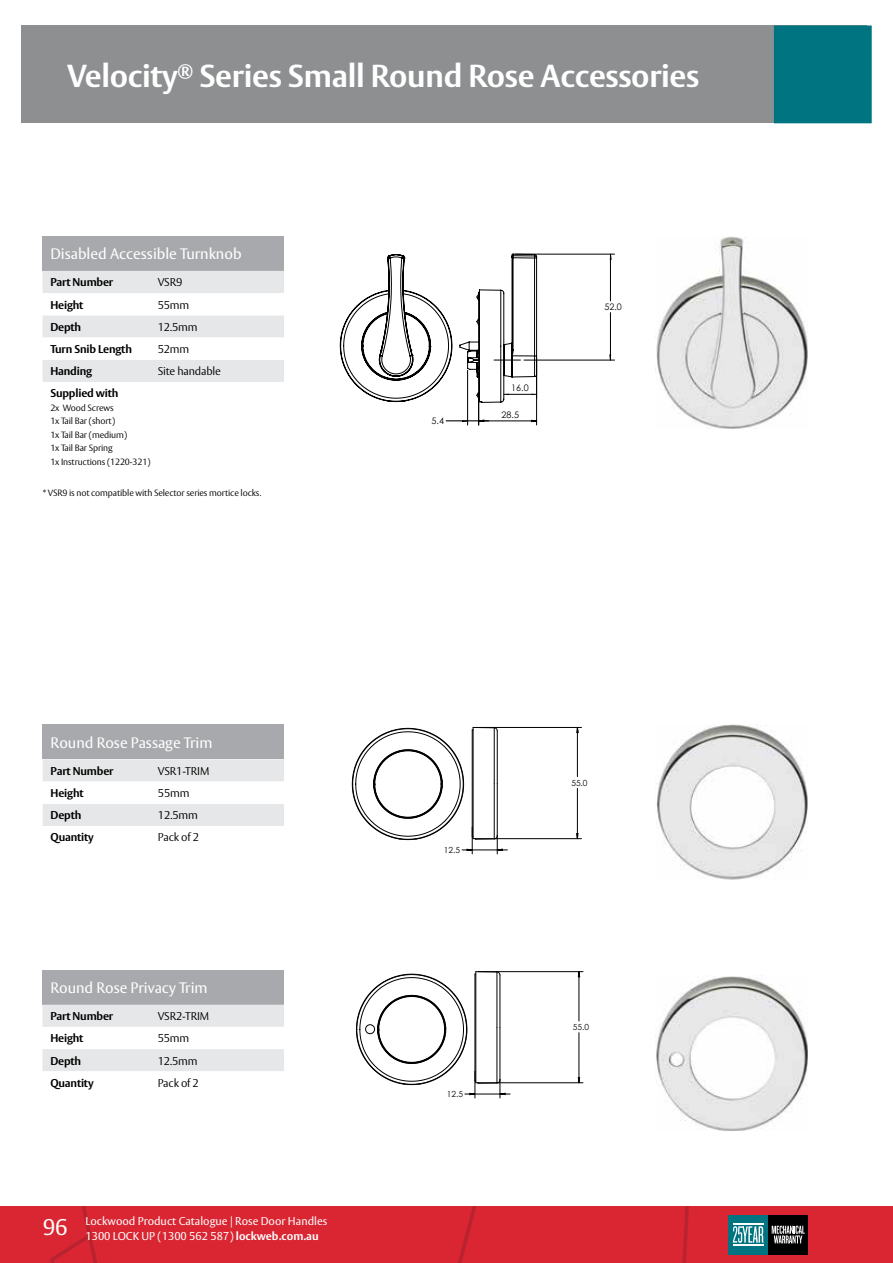
<style>
.page{position:relative;width:893px;height:1263px;background:#fff}
.page>*{position:absolute;margin:0;border:0;box-sizing:border-box;transform-origin:0 0}
.t1{font:700 31.5px "ASSA Vesta";letter-spacing:-.01em;color:#fff}
.t2{font:22.5px "ASSA Vesta";color:#fff}
.t3{font:15px "ASSA Vesta";color:#fff}
.t4{font:700 11.25px "ASSA Vesta";letter-spacing:-.015em;color:#000}
.t5{font:300 11.25px "ASSA Vesta";letter-spacing:-.015em;color:#000}
.t6{font:11.25px/15px "ASSA Vesta";color:#fff}
.t7{font:300 9px/13.5px "ASSA Vesta";letter-spacing:-.015em;color:#000}
.t8{font:9px "Century Gothic";color:#000}
.t9{font:8.4px "Century Gothic";color:#000}
.s1{font-weight:700}
</style>
<div class="page">
<div style="left:0;top:1206px;width:892px;height:57px;background:#d92632"></div>
<svg style="left:57px;top:1206px;width:37px;height:34px"></svg>
<svg style="left:892px;top:1206px;width:1px;height:57px"></svg>
<div style="left:728px;top:1215px;width:40px;height:40px;background:#007481"></div>
<div style="left:768px;top:1215px;width:40px;height:40px;background:#000"></div>
<svg style="left:772px;top:1225px;width:33px;height:18px"></svg>
<svg style="left:733px;top:1226px;width:30px;height:17px"></svg>
<hr style="left:733px;top:1224px;width:30px;height:1px;background:#fff">
<hr style="left:733px;top:1244px;width:30px;height:1px;background:#fff">
<div style="left:21px;top:26px;width:846px;height:97px;background:#8d8f91"></div>
<div style="left:774px;top:26px;width:98px;height:97px;background:#007481"></div>
<hr style="left:610px;top:254px;width:1px;height:47px;background:#000">
<hr style="left:610px;top:313px;width:1px;height:47px;background:#000">
<hr style="left:515px;top:254px;width:100px;height:1px;background:#000">
<hr style="left:524px;top:360px;width:91px;height:1px;background:#000">
<svg style="left:609px;top:253px;width:3px;height:7px"></svg>
<svg style="left:609px;top:354px;width:3px;height:7px"></svg>
<svg style="left:340px;top:253px;width:197px;height:172px"></svg>
<img style="left:656px;top:237px;width:152px;height:191px">
<img style="left:656px;top:724px;width:152px;height:156px">
<hr style="left:577px;top:788px;width:1px;height:51px;background:#000">
<hr style="left:577px;top:727px;width:1px;height:50px;background:#000">
<hr style="left:475px;top:838px;width:106px;height:1px;background:#000">
<hr style="left:475px;top:727px;width:106px;height:1px;background:#000">
<svg style="left:576px;top:833px;width:3px;height:6px"></svg>
<svg style="left:352px;top:727px;width:155px;height:127px"></svg>
<div style="left:43px;top:724px;width:241px;height:35px;background:#a7a9ac"></div>
<svg style="left:43px;top:759px;width:241px;height:67px"></svg>
<img style="left:656px;top:976px;width:152px;height:154px">
<hr style="left:579px;top:1033px;width:1px;height:50px;background:#000">
<hr style="left:579px;top:972px;width:1px;height:49px;background:#000">
<hr style="left:478px;top:1082px;width:105px;height:1px;background:#000">
<hr style="left:478px;top:971px;width:105px;height:1px;background:#000">
<svg style="left:356px;top:971px;width:154px;height:127px"></svg>
<div style="left:43px;top:970px;width:241px;height:35px;background:#a7a9ac"></div>
<svg style="left:43px;top:1005px;width:241px;height:66px"></svg>
<div style="left:43px;top:236px;width:241px;height:35px;background:#a7a9ac"></div>
<svg style="left:43px;top:271px;width:241px;height:111px"></svg>
<h1 class="t1" style="left:67px;top:56px;width:633px">Velocity<sup>®</sup> Series Small Round Rose Accessories</h1>
<h3 class="t3" style="left:50px;top:245px;width:193px">Disabled Accessible Turnknob</h3>
<p class="t4" style="left:50px;top:275px;width:64px">Part Number</p>
<p class="t5" style="left:158px;top:276px;width:26px">VSR9</p>
<p class="t4" style="left:50px;top:298px;width:35px">Height</p>
<p class="t5" style="left:158px;top:298px;width:33px">55mm</p>
<p class="t4" style="left:50px;top:320px;width:32px">Depth</p>
<p class="t5" style="left:158px;top:320px;width:41px">12.5mm</p>
<p class="t4" style="left:50px;top:342px;width:83px">Turn Snib Length</p>
<p class="t5" style="left:158px;top:342px;width:33px">52mm</p>
<p class="t4" style="left:50px;top:364px;width:43px">Handing</p>
<p class="t5" style="left:158px;top:364px;width:65px">Site handable</p>
<p class="t4" style="left:50px;top:386px;width:70px">Supplied with</p>
<p class="t7" style="left:50px;top:401px;width:102px">2x Wood Screws<br>1x Tail Bar (short)<br>1x Tail Bar (medium)<br>1x Tail Bar Spring<br>1x Instructions (1220-321)</p>
<p class="t7" style="left:43px;top:486px;width:220px">* VSR9 is not compatible with Selector series mortice locks.</p>
<h3 class="t3" style="left:51px;top:733px;width:163px">Round Rose Passage Trim</h3>
<p class="t4" style="left:51px;top:764px;width:64px">Part Number</p>
<p class="t5" style="left:158px;top:764px;width:53px">VSR1‑TRIM</p>
<p class="t4" style="left:51px;top:786px;width:35px">Height</p>
<p class="t5" style="left:158px;top:786px;width:33px">55mm</p>
<p class="t4" style="left:51px;top:808px;width:32px">Depth</p>
<p class="t5" style="left:158px;top:808px;width:41px">12.5mm</p>
<p class="t4" style="left:51px;top:830px;width:45px">Quantity</p>
<p class="t5" style="left:158px;top:831px;width:43px">Pack of 2</p>
<h3 class="t3" style="left:50px;top:979px;width:159px">Round Rose Privacy Trim</h3>
<p class="t4" style="left:50px;top:1009px;width:64px">Part Number</p>
<p class="t5" style="left:158px;top:1009px;width:53px">VSR2‑TRIM</p>
<p class="t4" style="left:50px;top:1031px;width:35px">Height</p>
<p class="t5" style="left:158px;top:1032px;width:33px">55mm</p>
<p class="t4" style="left:50px;top:1054px;width:32px">Depth</p>
<p class="t5" style="left:158px;top:1054px;width:41px">12.5mm</p>
<p class="t4" style="left:50px;top:1076px;width:45px">Quantity</p>
<p class="t5" style="left:158px;top:1076px;width:43px">Pack of 2</p>
<h2 class="t2" style="left:43px;top:1214px;width:26px">96</h2>
<p class="t6" style="left:85px;top:1214px;width:243px">Lockwood Product Catalogue | Rose Door Handles<br>1300 LOCK UP (1300 562 587) <span class="s1">lockweb.com.au</span></p>
<p class="t8" style="left:432px;top:414px;width:14px">5.4</p>
<p class="t8" style="left:511px;top:382px;width:19px">16.0</p>
<p class="t8" style="left:502px;top:408px;width:19px">28.5</p>
<p class="t8" style="left:604px;top:300px;width:19px">52.0</p>
<p class="t9" style="left:444px;top:844px;width:18px">12.5</p>
<p class="t9" style="left:447px;top:1088px;width:18px">12.5</p>
<p class="t9" style="left:571px;top:777px;width:18px">55.0</p>
<p class="t9" style="left:573px;top:1021px;width:18px">55.0</p>
</div>
